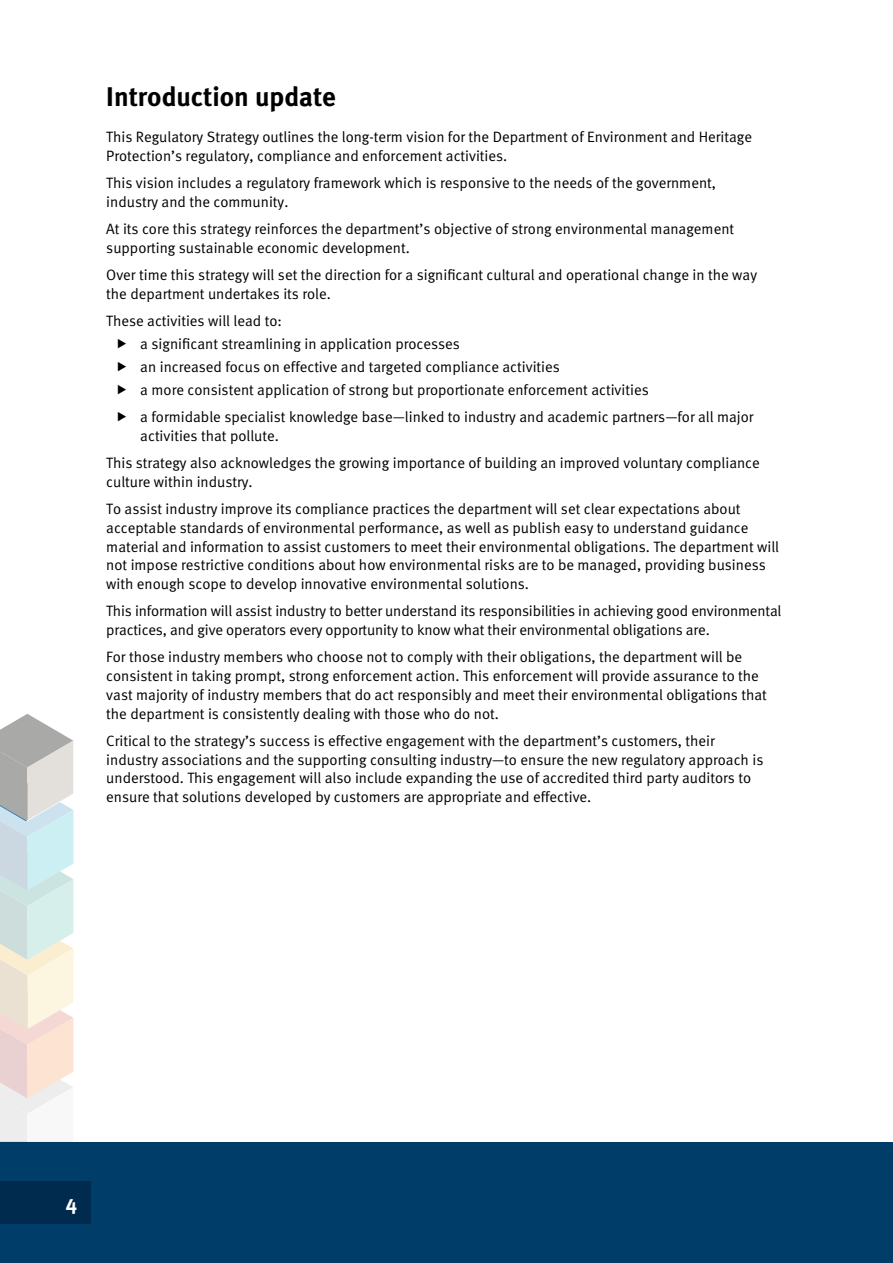
<style>
.page{position:relative;width:893px;height:1263px;background:#fff}
.page>*{position:absolute;margin:0;border:0;box-sizing:border-box;transform-origin:0 0}
.t1{font:700 27px "Meta";color:#000}
.t2{font:700 21px "Meta";color:#fff}
.t3{font:15px/18.8px "Meta Normal";color:#000}
</style>
<div class="page">
<div style="left:0;top:1142px;width:893px;height:121px;background:#003e69"></div>
<div style="left:0;top:1181px;width:91px;height:43px;background:#002a4e"></div>
<svg style="left:0;top:714px;width:74px;height:428px;background:#dfe0dc"></svg>
<h1 class="t1" style="left:106px;top:81px;width:231px">Introduction update</h1>
<p class="t3" style="left:106px;top:127px;width:647px">This Regulatory Strategy outlines the long-term vision for the Department of Environment and Heritage<br>Protection’s regulatory, compliance and enforcement activities.</p>
<p class="t3" style="left:106px;top:173px;width:611px">This vision includes a regulatory framework which is responsive to the needs of the government, industry and the community.</p>
<p class="t3" style="left:106px;top:219px;width:629px">At its core this strategy reinforces the department’s objective of strong environmental management supporting sustainable economic development.</p>
<p class="t3" style="left:106px;top:265px;width:652px">Over time this strategy will set the direction for a significant cultural and operational change in the way the department undertakes its role.</p>
<p class="t3" style="left:140px;top:309px;width:510px;line-height:23px;text-indent:-34px">These activities will lead to:<br>a significant streamlining in application processes<br>an increased focus on effective and targeted compliance activities<br>a more consistent application of strong but proportionate enforcement activities</p>
<p class="t3" style="left:140px;top:407px;width:615px">a formidable specialist knowledge base—linked to industry and academic partners—for all major activities that pollute.</p>
<p class="t3" style="left:106px;top:453px;width:655px">This strategy also acknowledges the growing importance of building an improved voluntary compliance culture within industry.</p>
<p class="t3" style="left:106px;top:499px;width:674px">To assist industry improve its compliance practices the department will set clear expectations about acceptable standards of environmental performance, as well as publish easy to understand guidance material and information to assist customers to meet their environmental obligations. The department will not impose restrictive conditions about how environmental risks are to be managed, providing business with enough scope to develop innovative environmental solutions.</p>
<p class="t3" style="left:106px;top:602px;width:677px">This information will assist industry to better understand its responsibilities in achieving good environmental practices, and give operators every opportunity to know what their environmental obligations are.</p>
<p class="t3" style="left:106px;top:648px;width:662px">For those industry members who choose not to comply with their obligations, the department will be consistent in taking prompt, strong enforcement action. This enforcement will provide assurance to the vast majority of industry members that do act responsibly and meet their environmental obligations that the department is consistently dealing with those who do not.</p>
<p class="t3" style="left:106px;top:731px;width:659px">Critical to the strategy’s success is effective engagement with the department’s customers, their industry associations and the supporting consulting industry—to ensure the new regulatory approach is understood. This engagement will also include expanding the use of accredited third party auditors to ensure that solutions developed by customers are appropriate and effective.</p>
<h2 class="t2" style="left:66px;top:1190px;width:13px">4</h2>
</div>
